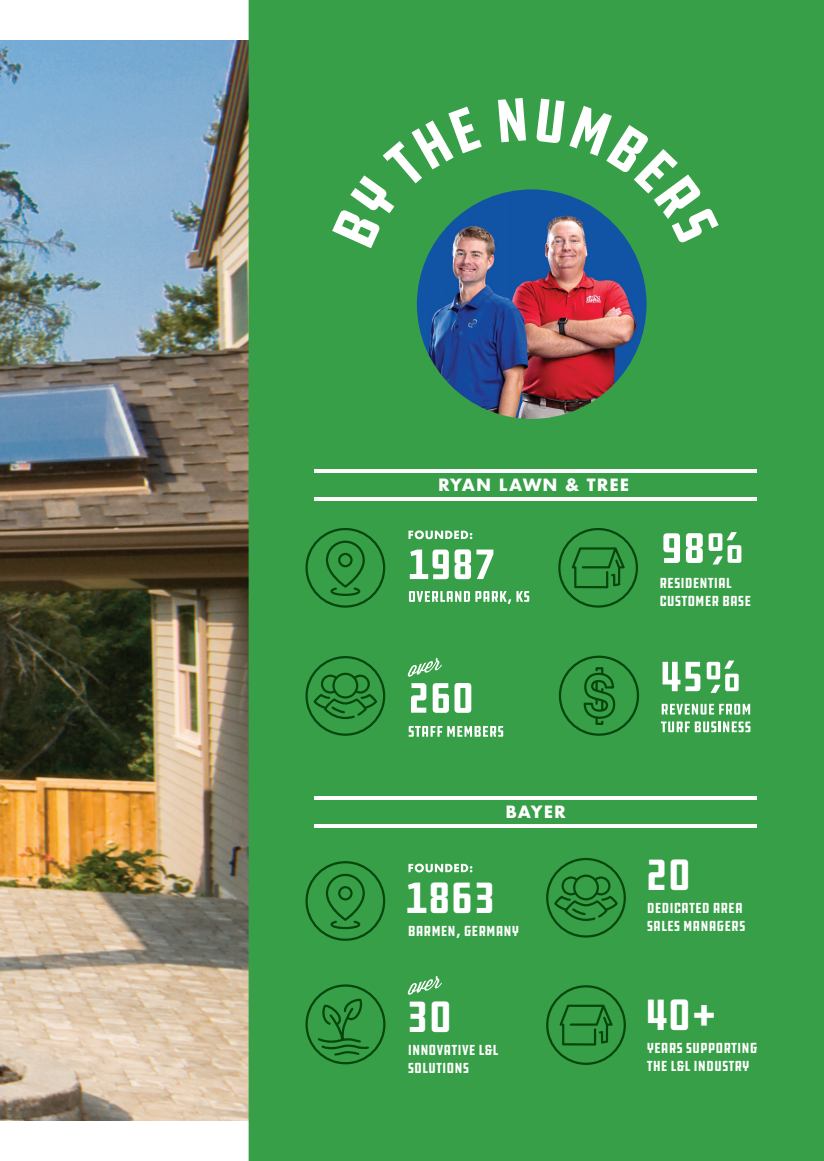
<style>
.page{position:relative;width:824px;height:1161px;background:#fff}
.page>*{position:absolute;margin:0;border:0;box-sizing:border-box;transform-origin:0 0}
.t1{font:condensed 45px "DDC Hardware";color:#fff}
.t2{font:700 16.5px "Futura";letter-spacing:.06em;color:#fff}
.t3{font:condensed 15px "DDC Hardware";color:#fff}
</style>
<div class="page">
<img style="left:0;top:40px;width:248px;height:1080px">
<div style="left:248px;top:0;width:576px;height:1161px;background:#369f47"></div>
<hr style="left:314px;top:497px;width:442px;height:4px;background:#fff">
<hr style="left:314px;top:469px;width:442px;height:4px;background:#fff">
<hr style="left:314px;top:824px;width:442px;height:3px;background:#fff">
<hr style="left:314px;top:796px;width:442px;height:4px;background:#fff">
<svg style="left:305px;top:656px;width:80px;height:80px"></svg>
<svg style="left:408px;top:726px;width:95px;height:11px"></svg>
<svg style="left:406px;top:658px;width:65px;height:55px"></svg>
<svg style="left:305px;top:528px;width:80px;height:80px"></svg>
<svg style="left:408px;top:530px;width:64px;height:9px"></svg>
<svg style="left:410px;top:549px;width:83px;height:30px"></svg>
<svg style="left:409px;top:591px;width:120px;height:13px"></svg>
<svg style="left:558px;top:528px;width:80px;height:80px"></svg>
<svg style="left:663px;top:533px;width:17px;height:30px"></svg>
<svg style="left:686px;top:533px;width:16px;height:30px"></svg>
<svg style="left:708px;top:532px;width:33px;height:33px"></svg>
<svg style="left:305px;top:984px;width:80px;height:80px"></svg>
<svg style="left:662px;top:662px;width:38px;height:29px"></svg>
<svg style="left:706px;top:661px;width:32px;height:32px"></svg>
<svg style="left:661px;top:704px;width:89px;height:11px"></svg>
<svg style="left:661px;top:722px;width:89px;height:10px"></svg>
<svg style="left:559px;top:656px;width:80px;height:80px"></svg>
<svg style="left:332px;top:98px;width:386px;height:150px;fill:#369f47"></svg>
<svg style="left:305px;top:861px;width:80px;height:80px"></svg>
<svg style="left:408px;top:864px;width:64px;height:8px"></svg>
<svg style="left:406px;top:976px;width:36px;height:20px"></svg>
<svg style="left:546px;top:985px;width:80px;height:80px"></svg>
<svg style="left:546px;top:858px;width:80px;height:80px"></svg>
<p class="t2" style="left:438px;top:473px;width:193px">RYAN LAWN &amp; TREE</p>
<p class="t3" style="left:659px;top:574px;width:74px">RESIDENTIAL</p>
<p class="t3" style="left:659px;top:592px;width:93px">CUSTOMER BASE</p>
<p class="t2" style="left:505px;top:800px;width:62px">BAYER</p>
<p class="t1" style="left:405px;top:871px;width:92px">1863</p>
<p class="t3" style="left:408px;top:922px;width:113px">BARMEN, GERMANY</p>
<p class="t1" style="left:406px;top:989px;width:47px">30</p>
<p class="t3" style="left:408px;top:1040px;width:92px">INNOVATIVE L&amp;L</p>
<p class="t3" style="left:408px;top:1058px;width:63px">SOLUTIONS</p>
<p class="t1" style="left:645px;top:848px;width:47px">20</p>
<p class="t3" style="left:646px;top:899px;width:98px">DEDICATED AREA</p>
<p class="t3" style="left:646px;top:917px;width:100px">SALES MANAGERS</p>
<p class="t1" style="left:645px;top:988px;width:74px">40+</p>
<p class="t3" style="left:646px;top:1039px;width:112px">YEARS SUPPORTING</p>
<p class="t3" style="left:646px;top:1057px;width:104px">THE L&amp;L INDUSTRY</p>
</div>
